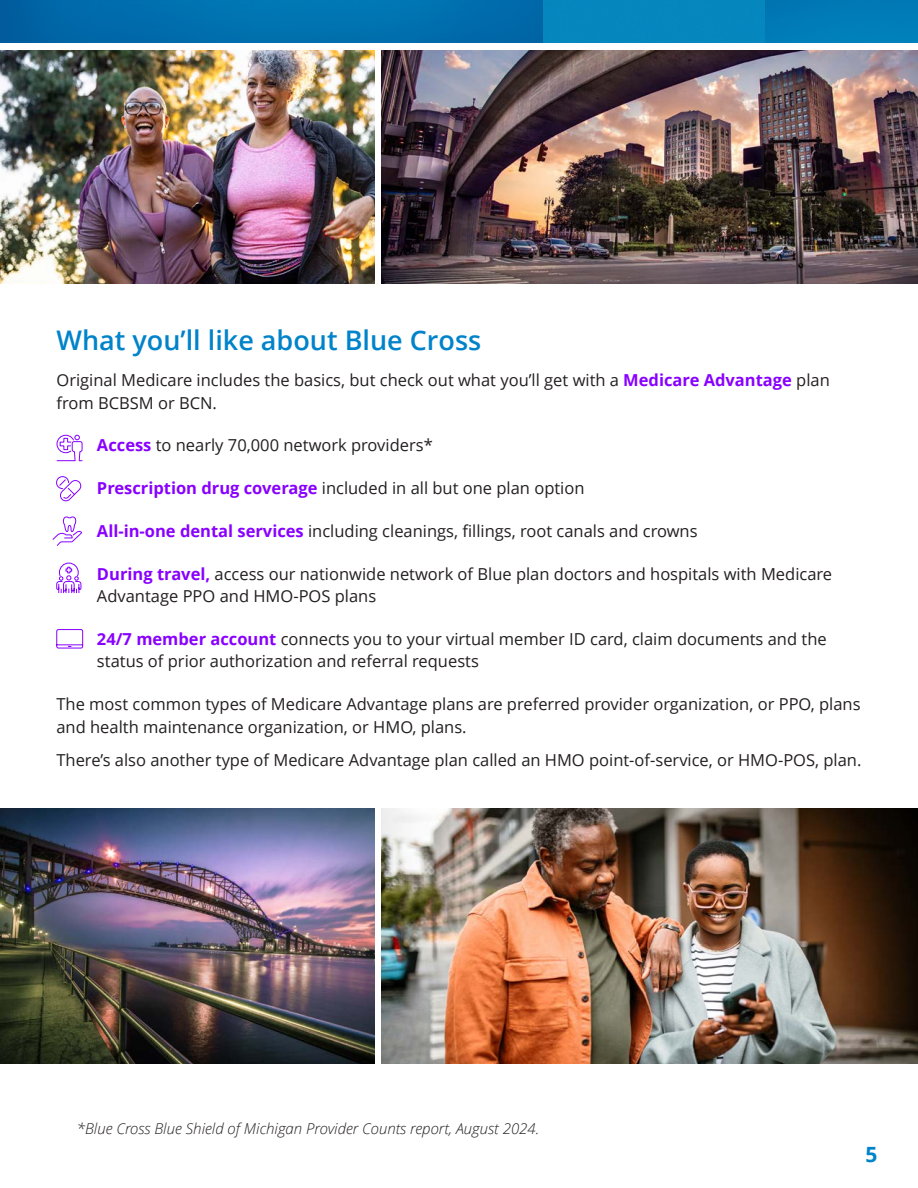
<style>
.page{position:relative;width:918px;height:1188px;background:#fff}
.page>*{position:absolute;margin:0;border:0;box-sizing:border-box;transform-origin:0 0}
.subhead{font:600 27px "Open Sans";color:#0083ca}
.t1{font:700 21px "Open Sans";color:#0083ca}
.body{font:16.5px/22.5px "Open Sans";color:#231f20}
.Disclaimer{font:italic 300 15px "Open Sans";color:#231f20}
.s1{font-weight:700;color:#80f}
</style>
<div class="page">
<svg style="left:56px;top:563px;width:25px;height:31px"></svg>
<svg style="left:56px;top:629px;width:27px;height:20px"></svg>
<div style="left:73px;top:434px;width:8px;height:7px;border:3px solid #fff;border-radius:50%"></div>
<svg style="left:57px;top:435px;width:26px;height:27px"></svg>
<svg style="left:56px;top:476px;width:26px;height:26px"></svg>
<svg style="left:52px;top:516px;width:30px;height:30px"></svg>
<img style="left:0;top:0;width:918px;height:43px">
<img style="left:381px;top:50px;width:537px;height:234px">
<img style="left:0;top:50px;width:375px;height:234px">
<img style="left:381px;top:809px;width:537px;height:255px">
<img style="left:0;top:809px;width:375px;height:255px">
<p class="subhead" style="left:56px;top:322px;width:426px">What you’ll like about Blue Cross</p>
<p class="body" style="left:56px;top:368px;width:775px">Original Medicare includes the basics, but check out what you’ll get with a <span class="s1">Medicare Advantage</span> plan from BCBSM or BCN.</p>
<p class="body" style="left:97px;top:434px;width:337px"><span class="s1">Access</span> to nearly 70,000 network providers*</p>
<p class="body" style="left:97px;top:476px;width:489px"><span class="s1">Prescription drug coverage</span> included in all but one plan option</p>
<p class="body" style="left:97px;top:519px;width:602px"><span class="s1">All-in-one dental services</span> including cleanings, fillings, root canals and crowns</p>
<p class="body" style="left:97px;top:562px;width:737px"><span class="s1">During travel,</span> access our nationwide network of Blue plan doctors and hospitals with Medicare<br>Advantage PPO and HMO-POS plans</p>
<p class="body" style="left:97px;top:627px;width:731px"><span class="s1">24/7 member account</span> connects you to your virtual member ID card, claim documents and the status of prior authorization and referral requests</p>
<p class="body" style="left:56px;top:692px;width:806px">The most common types of Medicare Advantage plans are preferred provider organization, or PPO, plans and health maintenance organization, or HMO, plans.</p>
<p class="body" style="left:56px;top:748px;width:807px">There’s also another type of Medicare Advantage plan called an HMO point-of-service, or HMO-POS, plan.</p>
<p class="Disclaimer" style="left:77px;top:1118px;width:464px">*Blue Cross Blue Shield of Michigan Provider Counts report, August 2024.</p>
<p class="t1" style="left:866px;top:1139px;width:13px">5</p>
</div>
